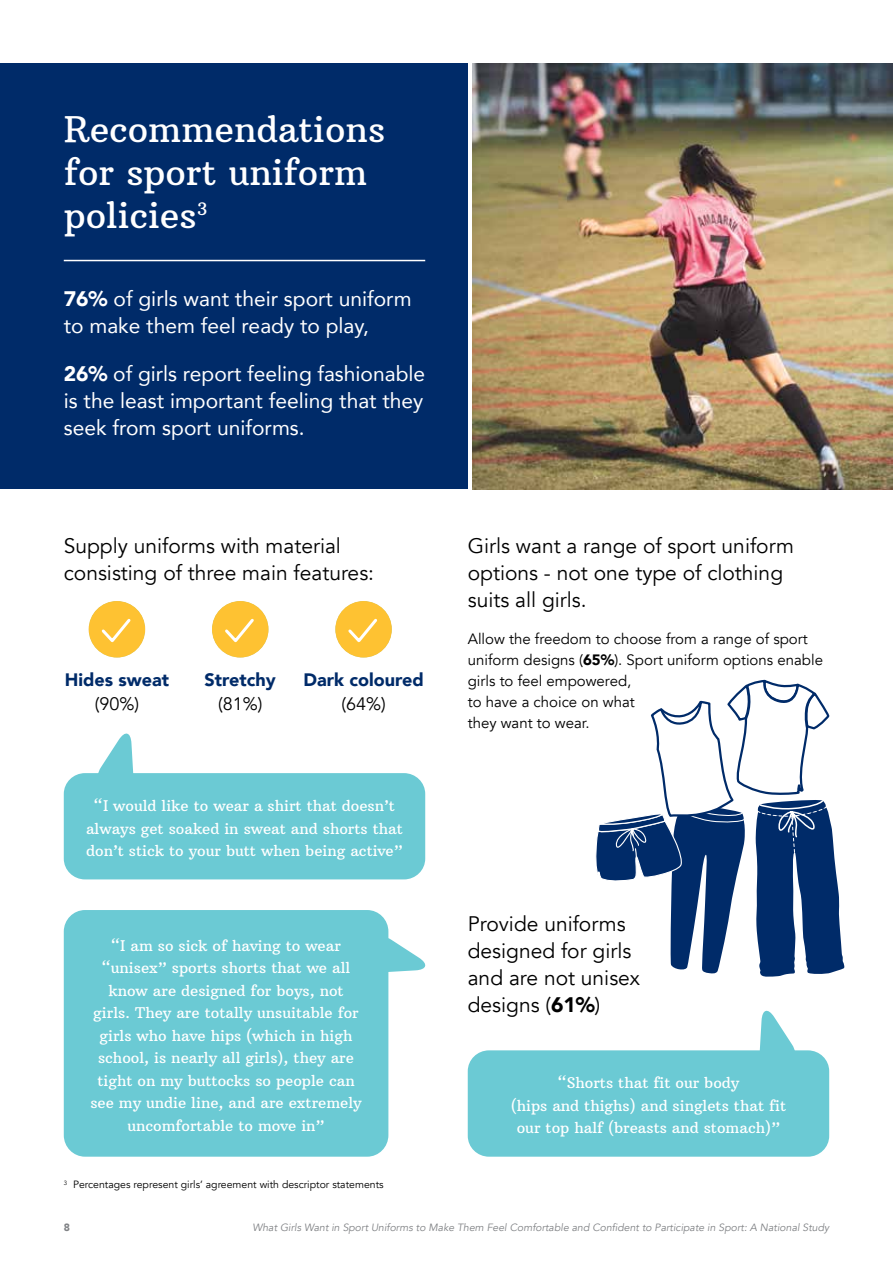
<style>
.page{position:relative;width:893px;height:1263px;background:#fff}
.page>*{position:absolute;margin:0;border:0;box-sizing:border-box;transform-origin:0 0}
.t1{font:36px/43.2px "Arbutus Slab";color:#fff}
.t2{font:21px/27px "Avenir";color:#000}
.t3{font:21px/27px "Avenir";color:#fff}
.t4{font:900 18px "Avenir";color:#002b69}
.t5{font:18px "Avenir";color:#000}
.t6{font:15px/22.5px "Arbutus Slab";color:#fff;text-align:center}
.t7{font:15px/21px "Avenir";color:#000}
.t8{font:italic 10.5px "Avenir";color:#808285}
.t9{font:10.5px "Avenir";color:#000}
.t10{font:900 10.5px "Avenir";color:#808285}
.s1{font-weight:900}
</style>
<div class="page">
<img style="left:472px;top:64px;width:421px;height:425px">
<svg style="left:388px;top:933px;width:38px;height:41px"></svg>
<div style="left:64px;top:910px;width:324px;height:247px;background:#6bcad4;border-radius:21px"></div>
<div style="left:0;top:64px;width:468px;height:425px;background:#002b69"></div>
<hr style="left:64px;top:260px;width:361px;height:1px;background:#fff">
<div style="left:89px;top:601px;width:56px;height:56px;background:#fec232;border-radius:50%"></div>
<svg style="left:101px;top:618px;width:30px;height:25px"></svg>
<div style="left:212px;top:601px;width:56px;height:56px;background:#fec232;border-radius:50%"></div>
<svg style="left:225px;top:618px;width:29px;height:25px"></svg>
<div style="left:335px;top:601px;width:57px;height:56px;background:#fec232;border-radius:50%"></div>
<svg style="left:348px;top:618px;width:29px;height:25px"></svg>
<svg style="left:595px;top:695px;width:250px;height:282px"></svg>
<img style="left:735px;top:63px;width:82px;height:734px">
<svg style="left:98px;top:733px;width:36px;height:40px"></svg>
<div style="left:64px;top:773px;width:361px;height:106px;background:#6bcad4;border-radius:21px"></div>
<svg style="left:759px;top:1010px;width:36px;height:40px"></svg>
<div style="left:468px;top:1050px;width:361px;height:107px;background:#6bcad4;border-radius:21px"></div>
<h1 class="t1" style="left:64px;top:107px;width:323px">Recommendations for sport uniform policies<sup>3</sup></h1>
<h2 class="t3" style="left:64px;top:285px;width:349px"><span class="s1">76%</span> of girls want their sport uniform to make them feel ready to play,</h2>
<h2 class="t3" style="left:64px;top:360px;width:363px;text-align:justify"><span class="s1">26%</span> of girls report feeling fashionable is the least important feeling that they seek from sport uniforms.</h2>
<h2 class="t2" style="left:64px;top:532px;width:312px">Supply uniforms with material consisting of three main features:</h2>
<p class="t4" style="left:65px;top:664px;width:106px">Hides sweat</p>
<p class="t5" style="left:95px;top:693px;width:46px">(90%)</p>
<p class="t4" style="left:205px;top:664px;width:73px">Stretchy</p>
<p class="t5" style="left:218px;top:693px;width:46px">(81%)</p>
<p class="t4" style="left:303px;top:664px;width:122px">Dark coloured</p>
<p class="t5" style="left:341px;top:693px;width:46px">(64%)</p>
<p class="t6" style="left:86px;top:794px;width:318px">“I would like to wear a shirt that doesn’t always get soaked in sweat and shorts that don’t stick to your butt when being active”</p>
<p class="t6" style="left:90px;top:934px;width:273px">“I am so sick of having to wear “unisex” sports shorts that we all know are designed for boys, not girls. They are totally unsuitable for girls who have hips (which in high school, is nearly all girls), they are tight on my buttocks so people can see my undie line, and are extremely uncomfortable to move in”</p>
<p class="t9" style="left:64px;top:1178px;width:321px"><sup>3</sup> Percentages represent girls’ agreement with descriptor statements</p>
<h2 class="t2" style="left:468px;top:532px;width:328px">Girls want a range of sport uniform options - not one type of clothing suits all girls.</h2>
<p class="t7" style="left:468px;top:629px;width:357px">Allow the freedom to choose from a range of sport uniform designs (<span class="s1">65%</span>). Sport uniform options enable girls to feel empowered,<br>to have a choice on what<br>they want to wear.</p>
<h2 class="t2" style="left:468px;top:911px;width:174px">Provide uniforms designed for girls and are not unisex designs (<span class="s1">61%</span>)</h2>
<p class="t6" style="left:511px;top:1072px;width:277px">“Shorts that fit our body<br>(hips and thighs) and singlets that fit our top half (breasts and stomach)”</p>
<p class="t10" style="left:64px;top:1218px;width:8px">8</p>
<p class="t8" style="left:252px;top:1221px;width:578px">What Girls Want in Sport Uniforms to Make Them Feel Comfortable and Confident to Participate in Sport: A National Study</p>
</div>
